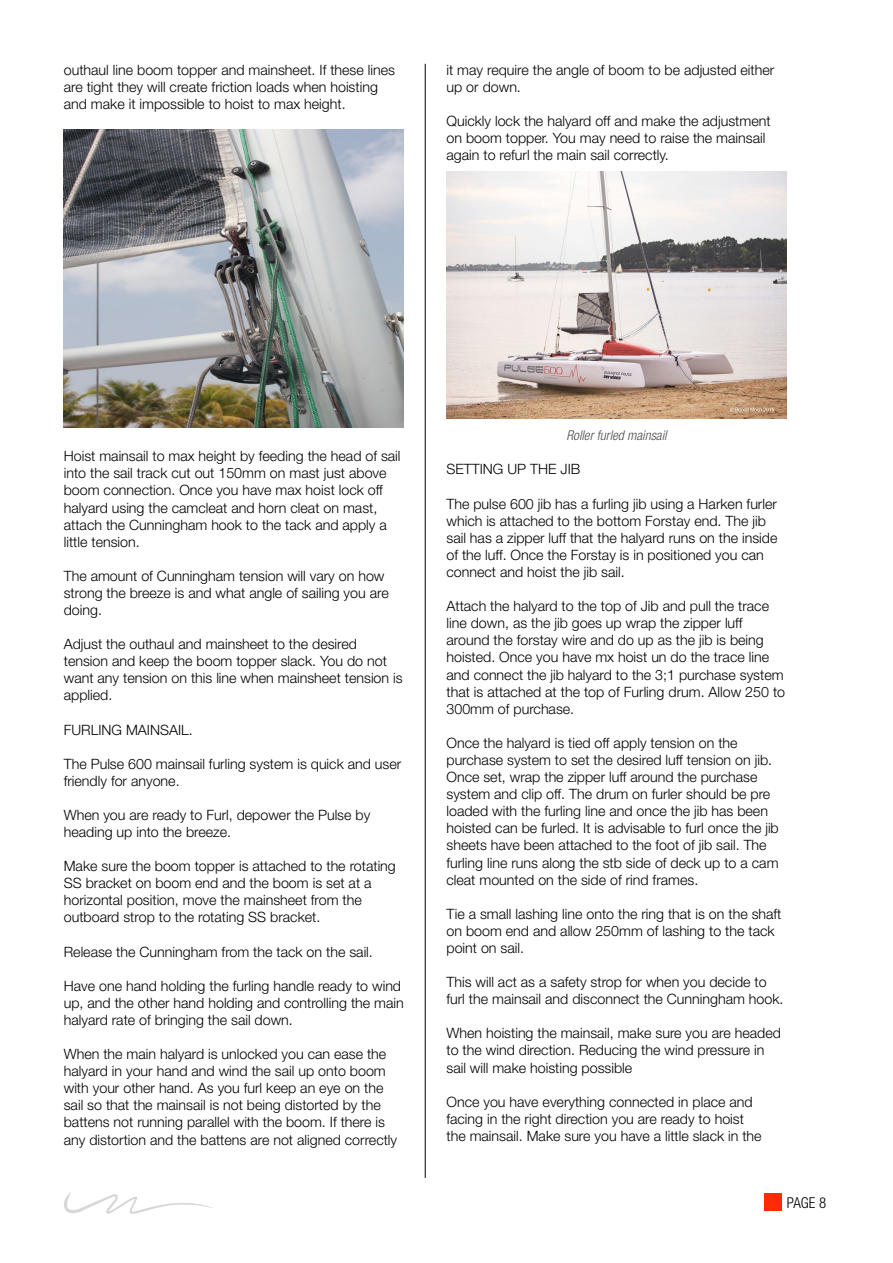
<style>
.page{position:relative;width:893px;height:1263px;background:#fff}
.page>*{position:absolute;margin:0;border:0;box-sizing:border-box;transform-origin:0 0}
.t1{font:300 condensed 15px "Helvetica Neue";color:#000}
.t2{font:300 14.25px/17.1px "Helvetica Neue";color:#000}
.t3{font:italic 300 condensed 13.5px "Helvetica Neue";color:#4d4d4f}
</style>
<div class="page">
<div style="left:764px;top:1194px;width:17px;height:17px;background:#ff2b06"></div>
<svg style="left:64px;top:1192px;width:149px;height:22px"></svg>
<hr style="left:425px;top:64px;width:1px;height:1114px;background:#000">
<img style="left:64px;top:129px;width:340px;height:298px">
<img style="left:446px;top:172px;width:341px;height:247px">
<p class="t2" style="left:64px;top:61px;width:333px">outhaul line boom topper and mainsheet. If these lines are tight they will create friction loads when hoisting and make it impossible to hoist to max height.</p>
<p class="t2" style="left:446px;top:61px;width:329px">it may require the angle of boom to be adjusted either up or down.</p>
<p class="t2" style="left:446px;top:112px;width:326px">Quickly lock the halyard off and make the adjustment on boom topper. You may need to raise the mainsail again to refurl the main sail correctly.</p>
<p class="t2" style="left:64px;top:447px;width:338px">Hoist mainsail to max height by feeding the head of sail into the sail track cut out 150mm on mast just above boom connection. Once you have max hoist lock off halyard using the camcleat and horn cleat on mast, attach the Cunningham hook to the tack and apply a little tension.</p>
<p class="t2" style="left:64px;top:567px;width:326px">The amount of Cunningham tension will vary on how strong the breeze is and what angle of sailing you are doing.</p>
<p class="t2" style="left:64px;top:635px;width:340px">Adjust the outhaul and mainsheet to the desired tension and keep the boom topper slack. You do not want any tension on this line when mainsheet tension is applied.</p>
<p class="t2" style="left:64px;top:721px;width:131px">FURLING MAINSAIL.</p>
<p class="t2" style="left:64px;top:755px;width:339px">The Pulse 600 mainsail furling system is quick and user friendly for anyone.</p>
<p class="t2" style="left:64px;top:806px;width:308px">When you are ready to Furl, depower the Pulse by heading up into the breeze.</p>
<p class="t2" style="left:64px;top:857px;width:334px">Make sure the boom topper is attached to the rotating SS bracket on boom end and the boom is set at a horizontal position, move the mainsheet from the outboard strop to the rotating SS bracket.</p>
<p class="t2" style="left:64px;top:943px;width:311px">Release the Cunningham from the tack on the sail.</p>
<p class="t2" style="left:64px;top:977px;width:341px">Have one hand holding the furling handle ready to wind up, and the other hand holding and controlling the main halyard rate of bringing the sail down.</p>
<p class="t2" style="left:64px;top:1045px;width:335px">When the main halyard is unlocked you can ease the halyard in your hand and wind the sail up onto boom with your other hand. As you furl keep an eye on the sail so that the mainsail is not being distorted by the battens not running parallel with the boom. If there is any distortion and the battens are not aligned correctly</p>
<p class="t3" style="left:566px;top:428px;width:102px">Roller furled mainsail</p>
<p class="t2" style="left:446px;top:460px;width:135px">SETTING UP THE JIB</p>
<p class="t2" style="left:446px;top:495px;width:332px">The pulse 600 jib has a furling jib using a Harken furler which is attached to the bottom Forstay end. The jib sail has a zipper luff that the halyard runs on the inside of the luff. Once the Forstay is in positioned you can connect and hoist the jib sail.</p>
<p class="t2" style="left:446px;top:597px;width:340px">Attach the halyard to the top of Jib and pull the trace line down, as the jib goes up wrap the zipper luff around the forstay wire and do up as the jib is being hoisted. Once you have mx hoist un do the trace line and connect the jib halyard to the 3;1 purchase system that is attached at the top of Furling drum. Allow 250 to 300mm of purchase.</p>
<p class="t2" style="left:446px;top:734px;width:334px">Once the halyard is tied off apply tension on the purchase system to set the desired luff tension on jib.<br>Once set, wrap the zipper luff around the purchase system and clip off. The drum on furler should be pre loaded with the furling line and once the jib has been hoisted can be furled. It is advisable to furl once the jib sheets have been attached to the foot of jib sail. The furling line runs along the stb side of deck up to a cam cleat mounted on the side of rind frames.</p>
<p class="t2" style="left:446px;top:905px;width:337px">Tie a small lashing line onto the ring that is on the shaft on boom end and allow 250mm of lashing to the tack point on sail.</p>
<p class="t2" style="left:446px;top:973px;width:339px">This will act as a safety strop for when you decide to furl the mainsail and disconnect the Cunningham hook.</p>
<p class="t2" style="left:446px;top:1024px;width:336px">When hoisting the mainsail, make sure you are headed to the wind direction. Reducing the wind pressure in sail will make hoisting possible</p>
<p class="t2" style="left:446px;top:1093px;width:317px">Once you have everything connected in place and facing in the right direction you are ready to hoist the mainsail. Make sure you have a little slack in the</p>
<p class="t1" style="left:787px;top:1194px;width:41px">PAGE 8</p>
</div>
